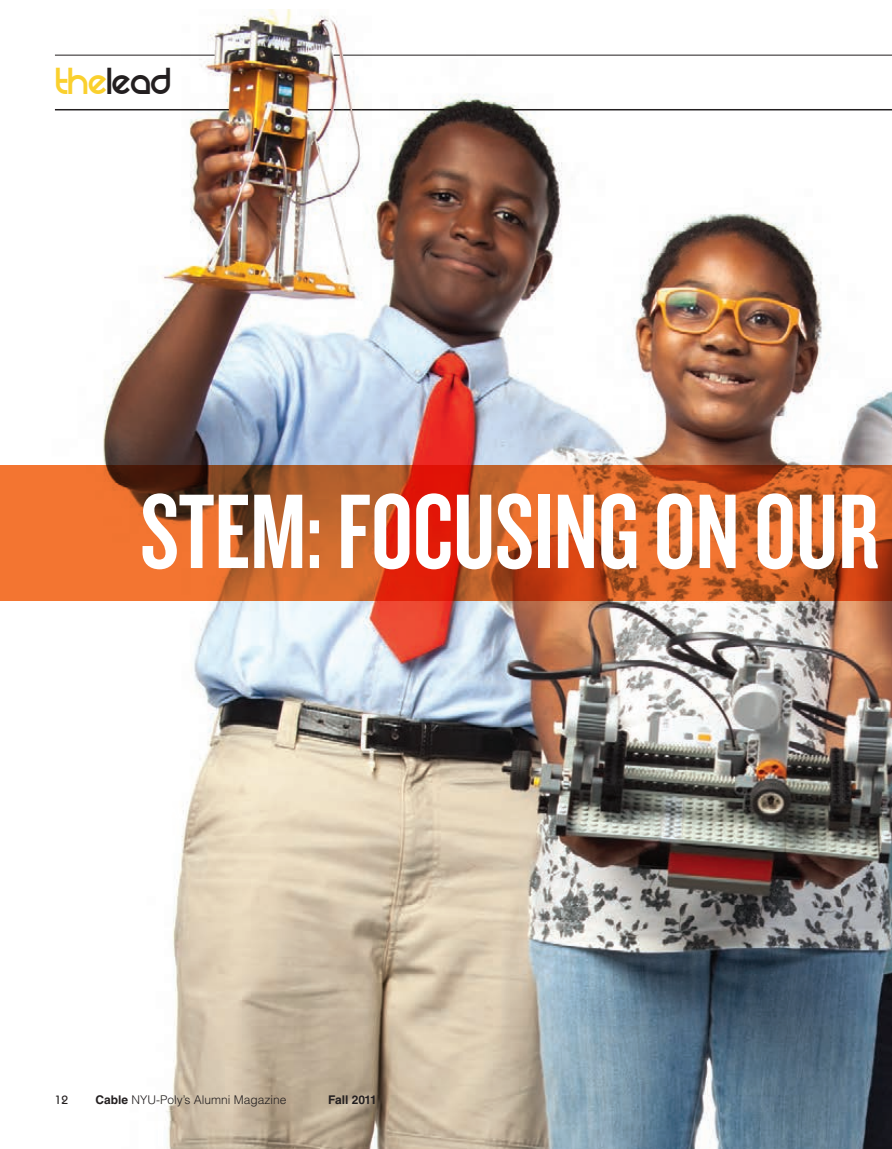
<style>
.page{position:relative;width:892px;height:1149px;background:#fff}
.page>*{position:absolute;margin:0;border:0;box-sizing:border-box;transform-origin:0 0}
.t1{font:110.1px "Knockout HTF48 Featherweight";color:#fff}
.t2{font:42px "REZ";color:#231f20}
.t3{font:300 12px "Helvetica LT Std";color:#231f20}
.t4{font:700 12px "Helvetica LT Std";letter-spacing:-.01em;color:#231f20}
.t5{font:500 12px "Bauhaus Std";color:#231f20}
.s1{color:#fad02e}
.s2{font-weight:700}
</style>
<div class="page">
<img style="left:1px;top:10px;width:891px;height:1138px">
<svg style="left:0;top:465px;width:892px;height:135px;background:#cb5925"></svg>
<svg style="left:308px;top:109px;width:42px;height:1px"></svg>
<hr style="left:512px;top:109px;width:380px;height:1px;background:#231f20">
<hr style="left:55px;top:109px;width:174px;height:1px;background:#231f20">
<hr style="left:343px;top:55px;width:549px;height:1px;background:#231f20">
<hr style="left:55px;top:55px;width:160px;height:1px;background:#231f20">
<hr style="left:352px;top:109px;width:92px;height:1px;background:#231f20">
<h2 class="t2" style="left:56px;top:63px;width:117px"><span class="s1">the</span>lead</h2>
<h1 class="t1" style="left:140px;top:476px;width:740px">STEM: FOCUSING ON OUR</h1>
<p class="t5" style="left:55px;top:1092px;width:15px">12</p>
<p class="t3" style="left:95px;top:1091px;width:193px"><span class="s2">Cable</span> NYU-Poly’s Alumni Magazine</p>
<p class="t4" style="left:328px;top:1091px;width:50px">Fall 2011</p>
</div>
